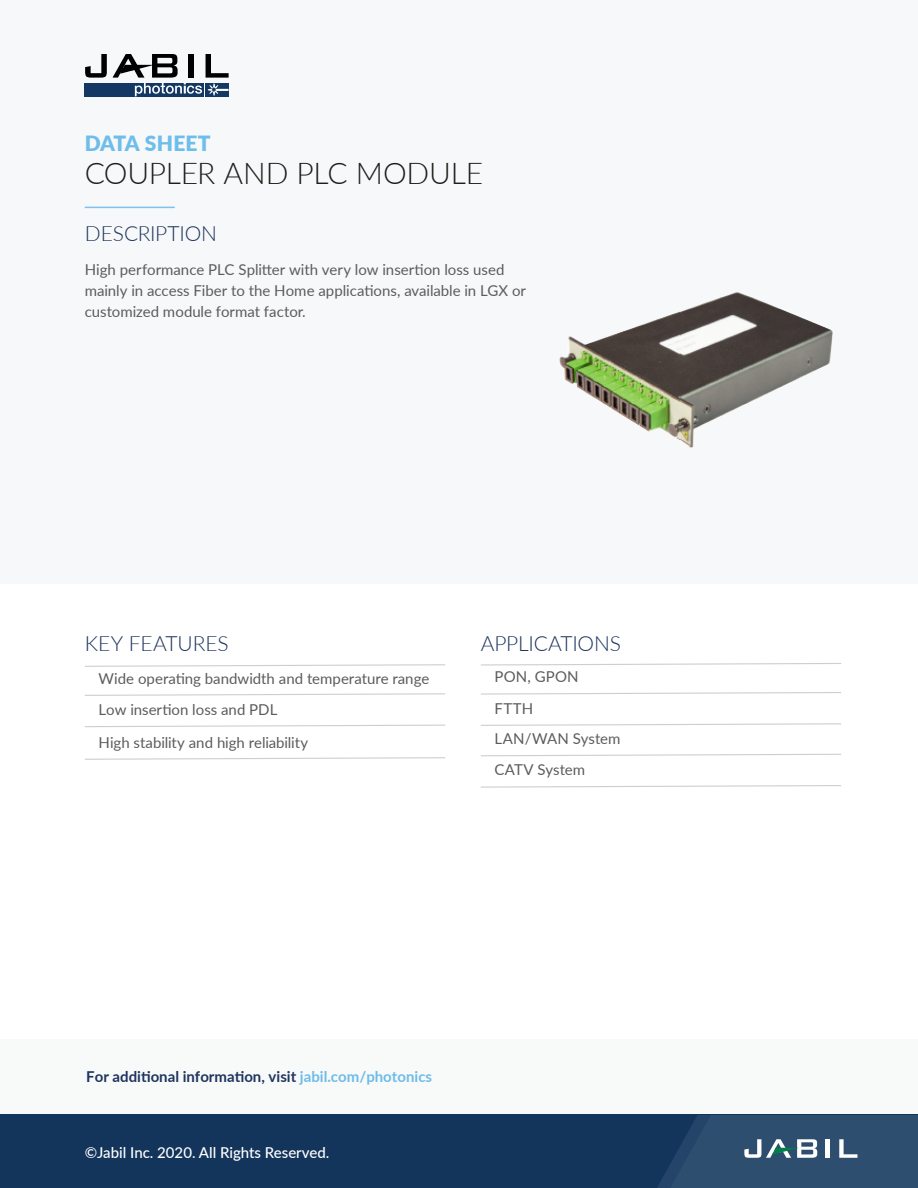
<style>
.page{position:relative;width:918px;height:1188px;background:#fff}
.page>*{position:absolute;margin:0;border:0;box-sizing:border-box;transform-origin:0 0}
.t1{font:300 30px "Lato";letter-spacing:-.005em;color:#1d1d1b}
.t2{font:300 21px "Lato";letter-spacing:-.01em;color:#1f355e}
.t3{font:900 21px "Lato";letter-spacing:.005em;color:#6ebdea}
.t4{font:15px/21px "Lato";color:#5c5c5c}
.t5{font:700 15px "Lato";color:#1f355e}
.t6{font:500 15px "Lato";color:#fff}
.s1{color:#6ebce9}
</style>
<div class="page">
<div style="left:0;top:1040px;width:918px;height:148px;background:#f8f9f9"></div>
<div style="left:0;top:0;width:918px;height:584px;background:#f7f8f9"></div>
<div style="left:0;top:1115px;width:918px;height:73px;background:#13355c"></div>
<svg style="left:657px;top:1115px;width:261px;height:73px;background:#335273"></svg>
<svg style="left:85px;top:54px;width:22px;height:24px"></svg>
<div style="left:85px;top:83px;width:119px;height:13px;background:#133863"></div>
<svg style="left:113px;top:54px;width:116px;height:42px"></svg>
<hr style="left:85px;top:207px;width:90px;height:1px;background:#7dc1ec">
<svg style="left:85px;top:693px;width:360px;height:3px"></svg>
<svg style="left:85px;top:757px;width:360px;height:3px"></svg>
<svg style="left:85px;top:724px;width:360px;height:4px"></svg>
<svg style="left:85px;top:664px;width:360px;height:3px"></svg>
<svg style="left:481px;top:692px;width:360px;height:3px"></svg>
<svg style="left:481px;top:753px;width:360px;height:4px"></svg>
<svg style="left:481px;top:723px;width:360px;height:3px"></svg>
<svg style="left:481px;top:785px;width:360px;height:3px"></svg>
<svg style="left:481px;top:663px;width:360px;height:3px"></svg>
<img style="left:559px;top:292px;width:273px;height:155px">
<h2 class="t3" style="left:85px;top:127px;width:127px">DATA SHEET</h2>
<h1 class="t1" style="left:85px;top:152px;width:400px">COUPLER AND PLC MODULE</h1>
<h2 class="t2" style="left:85px;top:219px;width:134px">DESCRIPTION</h2>
<p class="t4" style="left:85px;top:259px;width:443px">High performance PLC Splitter with very low insertion loss used mainly in access Fiber to the Home applications, available in LGX or customized module format factor.</p>
<h2 class="t2" style="left:85px;top:629px;width:145px">KEY FEATURES</h2>
<h2 class="t2" style="left:481px;top:629px;width:142px">APPLICATIONS</h2>
<p class="t4" style="left:99px;top:667px;width:332px">Wide operating bandwidth and temperature range</p>
<p class="t4" style="left:495px;top:666px;width:86px">PON, GPON</p>
<p class="t4" style="left:99px;top:698px;width:180px">Low insertion loss and PDL</p>
<p class="t4" style="left:99px;top:731px;width:211px">High stability and high reliability</p>
<p class="t4" style="left:495px;top:697px;width:40px">FTTH</p>
<p class="t4" style="left:495px;top:727px;width:127px">LAN/WAN System</p>
<p class="t4" style="left:495px;top:759px;width:92px">CATV System</p>
<p class="t5" style="left:86px;top:1066px;width:347px">For additional information, visit <span class="s1">jabil.com/photonics</span></p>
<p class="t6" style="left:85px;top:1142px;width:246px">©Jabil Inc. 2020. All Rights Reserved.</p>
</div>
